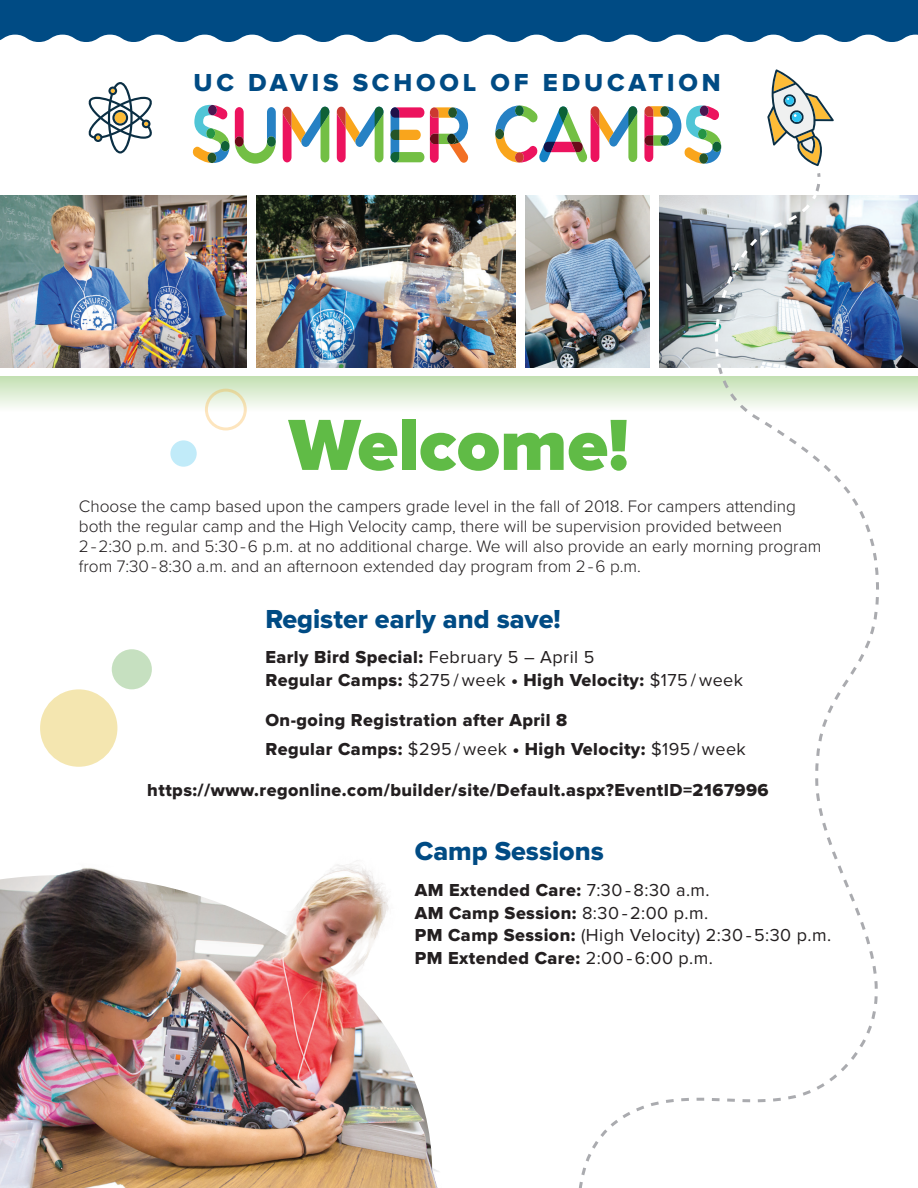
<style>
.page{position:relative;width:918px;height:1188px;background:#fff}
.page>*{position:absolute;margin:0;border:0;box-sizing:border-box;transform-origin:0 0}
.t1{font:900 75px "Proxima Nova";color:#60bb46}
.Cover_bullets{font:27px "Proxima Nova Extrabld";color:#004b84}
.catalogue_body_text{font:25.5px "Proxima Nova Extrabld";letter-spacing:.15em;color:#004b84}
.Cover_bullets-2{font:18px/22.5px "Proxima Nova Extrabld";letter-spacing:.025em;color:#231f20}
.Cover_bullets-3{font:18px "Proxima Nova";letter-spacing:.025em;color:#231f20}
.classes_flyer{font:300 17.25px/20.2px "Proxima Nova";color:#231f20}
.s1{font-family:"Proxima Nova"}
.s2{font-family:"Proxima Nova";font-weight:900}
.s3{font-family:"Proxima Nova Extrabld"}
</style>
<div class="page">
<div style="left:0;top:376px;width:918px;height:36px;background:linear-gradient(to bottom,#c3e0b1,#fcfdfb)"></div>
<svg style="left:0;top:0;width:918px;height:42px;background:#165a8e"></svg>
<svg style="left:192px;top:105px;width:84px;height:59px"></svg>
<div style="left:235px;top:136px;width:9px;height:11px;background:#6a0b19;border-radius:50%"></div>
<div style="left:267px;top:136px;width:9px;height:11px;background:#106136;border-radius:50%"></div>
<svg style="left:283px;top:106px;width:47px;height:56px"></svg>
<svg style="left:337px;top:106px;width:47px;height:56px"></svg>
<svg style="left:391px;top:107px;width:33px;height:55px"></svg>
<svg style="left:430px;top:107px;width:39px;height:56px"></svg>
<svg style="left:644px;top:105px;width:77px;height:59px"></svg>
<div style="left:660px;top:106px;width:9px;height:11px;background:#245428;border-radius:50%"></div>
<svg style="left:495px;top:105px;width:143px;height:58px"></svg>
<img style="left:256px;top:195px;width:260px;height:172px">
<img style="left:0;top:195px;width:247px;height:172px">
<img style="left:525px;top:195px;width:56px;height:172px">
<img style="left:0;top:864px;width:439px;height:324px">
<svg style="left:767px;top:69px;width:67px;height:97px"></svg>
<svg style="left:88px;top:82px;width:64px;height:72px"></svg>
<div style="left:112px;top:649px;width:40px;height:40px;background:#c6e0c0;border-radius:50%"></div>
<div style="left:170px;top:440px;width:27px;height:27px;background:#c1ebf9;border-radius:50%"></div>
<div style="left:205px;top:389px;width:42px;height:41px;border:3px solid #f9a51c;border-radius:50%"></div>
<div style="left:40px;top:689px;width:77px;height:78px;background:#f4e6b0;border-radius:50%"></div>
<svg style="left:581px;top:173px;width:300px;height:1015px"></svg>
<img style="left:659px;top:195px;width:259px;height:172px">
<img style="left:687px;top:181px;width:193px;height:401px">
<p class="catalogue_body_text" style="left:193px;top:68px;width:529px">UC DAVIS SCHOOL OF EDUCATION</p>
<p class="t1" style="left:289px;top:402px;width:342px">Welcome!</p>
<p class="classes_flyer" style="left:79px;top:496px;width:744px">Choose the camp based upon the campers grade level in the fall of 2018. For campers attending both the regular camp and the High Velocity camp, there will be supervision provided between<br>2 – 2:30 p.m. and 5:30 – 6 p.m. at no additional charge. We will also provide an early morning program from 7:30 – 8:30 a.m. and an afternoon extended day program from 2 – 6 p.m.</p>
<p class="Cover_bullets" style="left:265px;top:603px;width:297px">Register early and save!</p>
<p class="Cover_bullets-2" style="left:265px;top:647px;width:479px">Early Bird Special: <span class="s1">February 5 – April 5<br></span>Regular Camps: <span class="s1">$275 / week</span> <span class="s2">•</span> High Velocity: <span class="s1">$175 / week</span></p>
<p class="Cover_bullets-2" style="left:265px;top:706px;width:482px;line-height:29.2px">On-going Registration after April 8<br>Regular Camps: <span class="s1">$295 / week</span> <span class="s2">•</span> High Velocity: <span class="s1">$195 / week</span></p>
<p class="Cover_bullets-2" style="left:147px;top:780px;width:623px">https://www.regonline.com/builder/site/Default.aspx?EventID=2167996</p>
<p class="Cover_bullets" style="left:415px;top:836px;width:191px">Camp Sessions</p>
<p class="Cover_bullets-2" style="left:415px;top:880px;width:297px">AM Extended Care: <span class="s1">7:30 – 8:30 a.m.</span></p>
<p class="Cover_bullets-2" style="left:415px;top:903px;width:295px">AM Camp Session: <span class="s1">8:30 – 2:00 p.m.</span></p>
<p class="Cover_bullets-3" style="left:415px;top:925px;width:418px"><span class="s3">PM Camp Session:</span> (High Velocity) 2:30 – 5:30 p.m.</p>
<p class="Cover_bullets-2" style="left:415px;top:948px;width:300px">PM Extended Care: <span class="s1">2:00 – 6:00 p.m.</span></p>
</div>
